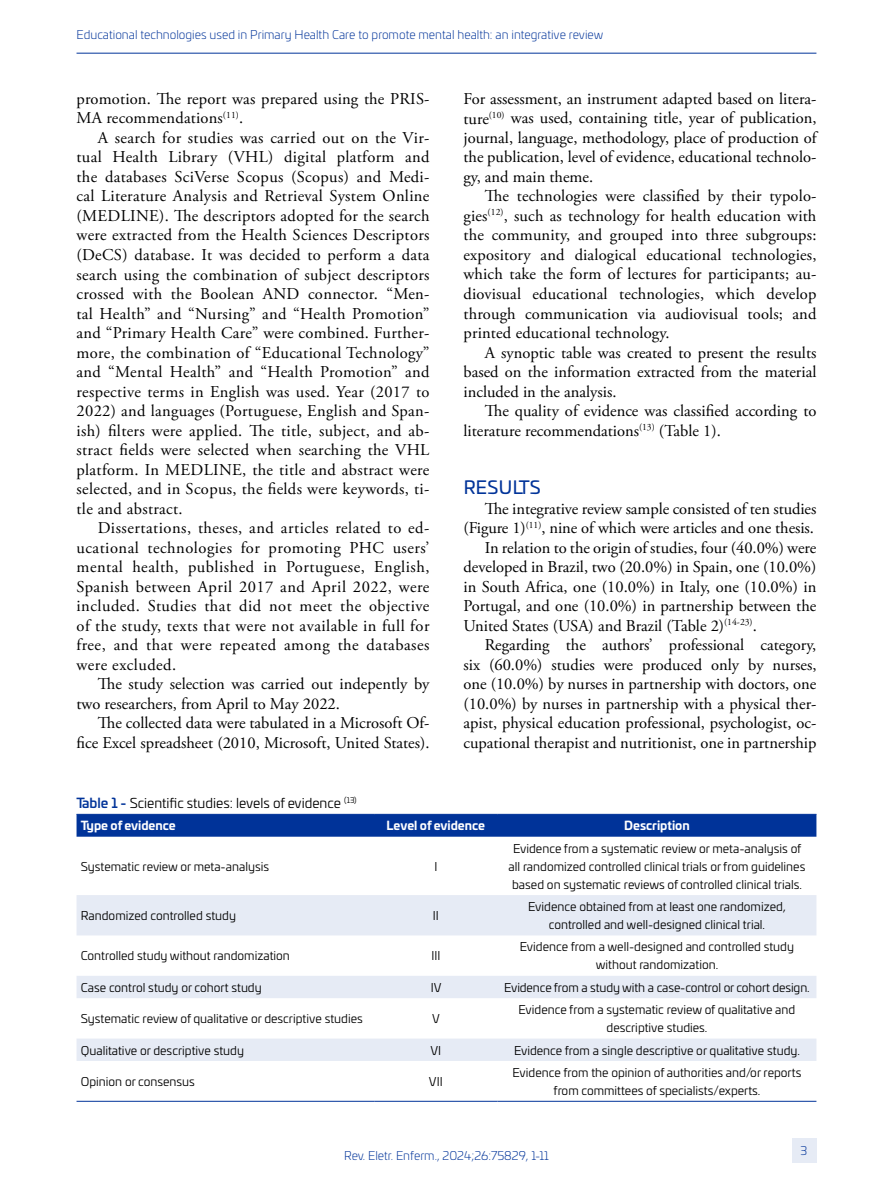
<style>
.page{position:relative;width:893px;height:1191px;background:#fff}
.page>*{position:absolute;margin:0;border:0;box-sizing:border-box;transform-origin:0 0}
.t1{font:18px "Univia Pro";letter-spacing:.02em;color:#039}
.t2{font:16.5px/19.5px "Adobe Garamond Pro";color:#000;text-align:justify}
.t3{font:13.5px "Univia Pro";color:#000}
.t4{font:12px/18px "Univia Pro";color:#000;text-align:center}
.t5{font:300 12px "Univia Pro";color:#039}
.t6{font:700 12px "Univia Pro";color:#fff}
.s1{font-weight:500;color:#039}
</style>
<div class="page">
<div style="left:792px;top:1138px;width:24px;height:25px;background:#e6ebf5"></div>
<hr style="left:77px;top:53px;width:739px;height:1px;background:#039">
<div style="left:77px;top:815px;width:739px;height:21px;background:#039"></div>
<svg style="left:77px;top:895px;width:739px;height:166px;fill:#e7ecf5"></svg>
<hr style="left:77px;top:814px;width:297px;height:1px;background:#039">
<hr style="left:374px;top:814px;width:123px;height:1px;background:#039">
<hr style="left:497px;top:814px;width:319px;height:1px;background:#039">
<hr style="left:77px;top:1101px;width:297px;height:1px;background:#039">
<hr style="left:374px;top:1101px;width:123px;height:1px;background:#039">
<hr style="left:497px;top:1101px;width:319px;height:1px;background:#039">
<p class="t5" style="left:77px;top:26px;width:528px">Educational technologies used in Primary Health Care to promote mental health: an integrative review</p>
<p class="t2" style="left:77px;top:89px;width:354px">promotion. The report was prepared using the PRIS-<br>MA recommendations<sup>(11)</sup>.</p>
<p class="t2" style="left:77px;top:128px;width:354px;text-indent:21px">A search for studies was carried out on the Vir&shy;tual Health Library (VHL) digital platform and the databases SciVerse Scopus (Scopus) and Medi&shy;cal Literature Analysis and Retrieval System Online (MEDLINE). The descriptors adopted for the search were extracted from the Health Sciences Descriptors (DeCS) database. It was decided to perform a data search using the combination of subject descriptors crossed with the Boolean AND connector. “Men&shy;tal Health” and “Nursing” and “Health Promotion” and “Primary Health Care” were combined. Further&shy;more, the combination of “Educational Technology” and “Mental Health” and “Health Promotion” and respective terms in English was used. Year (2017 to 2022) and languages (Portuguese, English and Span&shy;ish) filters were applied. The title, subject, and ab&shy;stract fields were selected when searching the VHL platform. In MEDLINE, the title and abstract were selected, and in Scopus, the fields were keywords, ti&shy;tle and abstract.</p>
<p class="t2" style="left:77px;top:519px;width:354px;text-indent:21px">Dissertations, theses, and articles related to ed&shy;ucational technologies for promoting PHC users’ mental health, published in Portuguese, English, Spanish between April 2017 and April 2022, were included. Studies that did not meet the objective of the study, texts that were not available in full for free, and that were repeated among the databases were excluded.</p>
<p class="t2" style="left:77px;top:675px;width:354px;text-indent:21px">The study selection was carried out indepently by two researchers, from April to May 2022.</p>
<p class="t2" style="left:77px;top:714px;width:354px;text-align:right">The collected data were tabulated in a Microsoft Of&shy;fice Excel spreadsheet (2010, Microsoft, United States).</p>
<p class="t2" style="left:463px;top:90px;width:354px">For assessment, an instrument adapted based on litera&shy;ture<sup>(10)</sup> was used, containing title, year of publication, journal, language, methodology, place of production of the publication, level of evidence, educational technolo&shy;gy, and main theme.</p>
<p class="t2" style="left:463px;top:187px;width:354px;text-indent:21px">The technologies were classified by their typolo&shy;gies<sup>(12)</sup>, such as technology for health education with the community, and grouped into three subgroups: expository and dialogical educational technologies, which take the form of lectures for participants; au&shy;diovisual educational technologies, which develop through communication via audiovisual tools; and printed educational technology.</p>
<p class="t2" style="left:463px;top:343px;width:354px;text-indent:21px">A synoptic table was created to present the results based on the information extracted from the material included in the analysis.</p>
<p class="t2" style="left:463px;top:402px;width:354px;text-indent:21px">The quality of evidence was classified according to literature recommendations<sup>(13)</sup> (Table 1).</p>
<p class="t1" style="left:464px;top:474px;width:79px">RESULTS</p>
<p class="t2" style="left:485px;top:499px;width:333px">The integrative review sample consisted of ten studies</p>
<p class="t2" style="left:463px;top:518px;width:352px">(Figure 1)<sup>(11)</sup>, nine of which were articles and one thesis.</p>
<p class="t2" style="left:485px;top:538px;width:333px">In relation to the origin of studies, four (40.0%) were</p>
<p class="t2" style="left:463px;top:557px;width:354px">developed in Brazil, two (20.0%) in Spain, one (10.0%)</p>
<p class="t2" style="left:463px;top:577px;width:354px">in South Africa, one (10.0%) in Italy, one (10.0%) in</p>
<p class="t2" style="left:463px;top:596px;width:354px">Portugal, and one (10.0%) in partnership between the</p>
<p class="t2" style="left:463px;top:616px;width:295px">United States (USA) and Brazil (Table 2)<sup>(14-23)</sup>.</p>
<p class="t2" style="left:485px;top:635px;width:333px">Regarding the authors’ professional category,</p>
<p class="t2" style="left:463px;top:655px;width:354px">six (60.0%) studies were produced only by nurses,</p>
<p class="t2" style="left:463px;top:674px;width:354px">one (10.0%) by nurses in partnership with doctors, one</p>
<p class="t2" style="left:463px;top:694px;width:354px">(10.0%) by nurses in partnership with a physical ther-</p>
<p class="t2" style="left:463px;top:713px;width:354px">apist, physical education professional, psychologist, oc-</p>
<p class="t2" style="left:463px;top:733px;width:354px">cupational therapist and nutritionist, one in partnership</p>
<p class="t3" style="left:77px;top:792px;width:282px"><span class="s1">Table 1 -</span> Scientific studies: levels of evidence <sup>(13)</sup></p>
<p class="t6" style="left:81px;top:816px;width:97px">Type of evidence</p>
<p class="t6" style="left:387px;top:816px;width:100px">Level of evidence</p>
<p class="t6" style="left:624px;top:816px;width:67px">Description</p>
<p class="t4" style="left:81px;top:856px;width:190px">Systematic review or meta-analysis</p>
<p class="t4" style="left:434px;top:856px;width:4px">I</p>
<p class="t4" style="left:509px;top:838px;width:298px">Evidence from a systematic review or meta-analysis of all randomized controlled clinical trials or from guidelines based on systematic reviews of controlled clinical trials.</p>
<p class="t4" style="left:81px;top:906px;width:157px">Randomized controlled study</p>
<p class="t4" style="left:433px;top:906px;width:7px">II</p>
<p class="t4" style="left:528px;top:897px;width:259px">Evidence obtained from at least one randomized, controlled and well-designed clinical trial.</p>
<p class="t4" style="left:81px;top:946px;width:211px">Controlled study without randomization</p>
<p class="t4" style="left:431px;top:946px;width:10px">III</p>
<p class="t4" style="left:520px;top:937px;width:276px">Evidence from a well-designed and controlled study without randomization.</p>
<p class="t4" style="left:81px;top:977px;width:182px">Case control study or cohort study</p>
<p class="t4" style="left:431px;top:977px;width:12px">IV</p>
<p class="t4" style="left:504px;top:977px;width:307px">Evidence from a study with a case-control or cohort design.</p>
<p class="t4" style="left:81px;top:1009px;width:283px">Systematic review of qualitative or descriptive studies</p>
<p class="t4" style="left:432px;top:1009px;width:9px">V</p>
<p class="t4" style="left:519px;top:1000px;width:278px">Evidence from a systematic review of qualitative and descriptive studies.</p>
<p class="t4" style="left:81px;top:1040px;width:165px">Qualitative or descriptive study</p>
<p class="t4" style="left:430px;top:1040px;width:12px">VI</p>
<p class="t4" style="left:514px;top:1040px;width:287px">Evidence from a single descriptive or qualitative study.</p>
<p class="t4" style="left:81px;top:1072px;width:116px">Opinion or consensus</p>
<p class="t4" style="left:429px;top:1072px;width:15px">VII</p>
<p class="t4" style="left:513px;top:1063px;width:290px">Evidence from the opinion of authorities and/or reports from committees of specialists/experts.</p>
<p class="t5" style="left:344px;top:1147px;width:206px">Rev. Eletr. Enferm., 2024;26:75829, 1-11</p>
<p class="t5" style="left:801px;top:1142px;width:8px">3</p>
</div>
